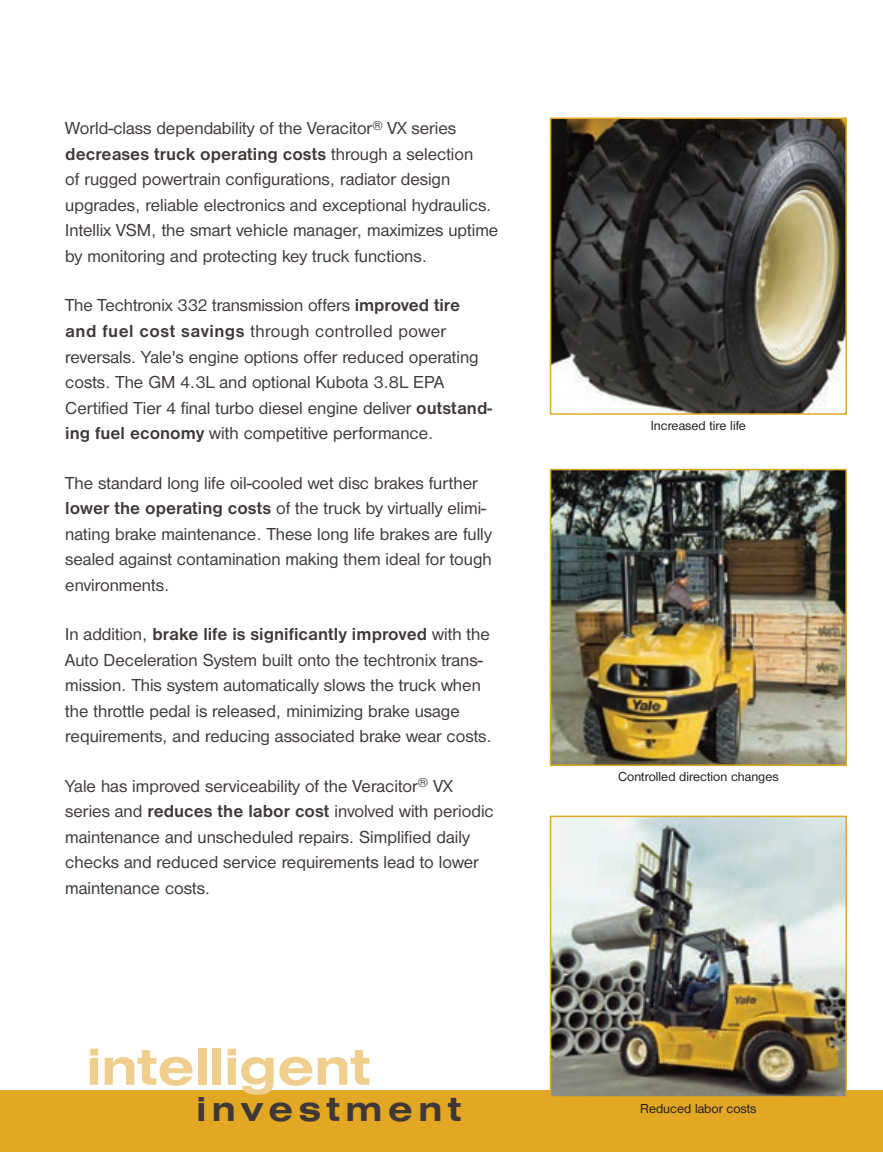
<style>
.page{position:relative;width:883px;height:1152px;background:#fff}
.page>*{position:absolute;margin:0;border:0;box-sizing:border-box;transform-origin:0 0}
.t1{font:54px "Nimbus San D Bold Exte";color:#efce8e}
.t2{font:36px "Nimbus San D Bold Exte";letter-spacing:.155em;color:#3f3837}
.t3{font:18px/25.5px "Nimbus San D";color:#3f3837}
.t4{font:13.5px "Nimbus San D";color:#201919}
.s1{font-weight:700}
</style>
<div class="page">
<div style="left:0;top:1089px;width:882px;height:62px;background:#e2a824"></div>
<img style="left:552px;top:120px;width:291px;height:291px">
<div style="left:549px;top:117px;width:297px;height:297px;border:2px solid #e2a824"></div>
<img style="left:552px;top:471px;width:291px;height:291px">
<div style="left:549px;top:468px;width:297px;height:297px;border:2px solid #e2a824"></div>
<img style="left:552px;top:818px;width:291px;height:276px">
<div style="left:549px;top:815px;width:297px;height:282px;border:2px solid #e2a824"></div>
<p class="t3" style="left:65px;top:115px;width:434px">World-class dependability of the Veracitor<sup>®</sup> VX series <span class="s1">decreases truck operating costs</span> through a selection<br>of rugged powertrain configurations, radiator design upgrades, reliable electronics and exceptional hydraulics.<br>Intellix VSM, the smart vehicle manager, maximizes uptime by monitoring and protecting key truck functions.</p>
<p class="t3" style="left:65px;top:292px;width:428px">The Techtronix 332 transmission offers <span class="s1">improved tire and fuel cost savings</span> through controlled power reversals. Yale's engine options offer reduced operating costs. The GM 4.3L and optional Kubota 3.8L EPA Certified Tier 4 final turbo diesel engine deliver <span class="s1">outstand&shy;ing fuel economy</span> with competitive performance.</p>
<p class="t3" style="left:65px;top:469px;width:428px">The standard long life oil-cooled wet disc brakes further <span class="s1">lower the operating costs</span> of the truck by virtually elimi&shy;nating brake maintenance. These long life brakes are fully sealed against contamination making them ideal for tough environments.</p>
<p class="t3" style="left:65px;top:621px;width:428px">In addition, <span class="s1">brake life is significantly improved</span> with the Auto Deceleration System built onto the techtronix trans&shy;mission. This system automatically slows the truck when the throttle pedal is released, minimizing brake usage requirements, and reducing associated brake wear costs.</p>
<p class="t3" style="left:65px;top:772px;width:430px">Yale has improved serviceability of the Veracitor<sup>®</sup> VX series and <span class="s1">reduces the labor cost</span> involved with periodic maintenance and unscheduled repairs. Simplified daily checks and reduced service requirements lead to lower maintenance costs.</p>
<h1 class="t1" style="left:87px;top:1034px;width:285px">intelligent</h1>
<h2 class="t2" style="left:196px;top:1087px;width:266px">investment</h2>
<p class="t4" style="left:650px;top:417px;width:97px">Increased tire life</p>
<p class="t4" style="left:618px;top:768px;width:162px">Controlled direction changes</p>
<p class="t4" style="left:640px;top:1100px;width:118px">Reduced labor costs</p>
</div>
